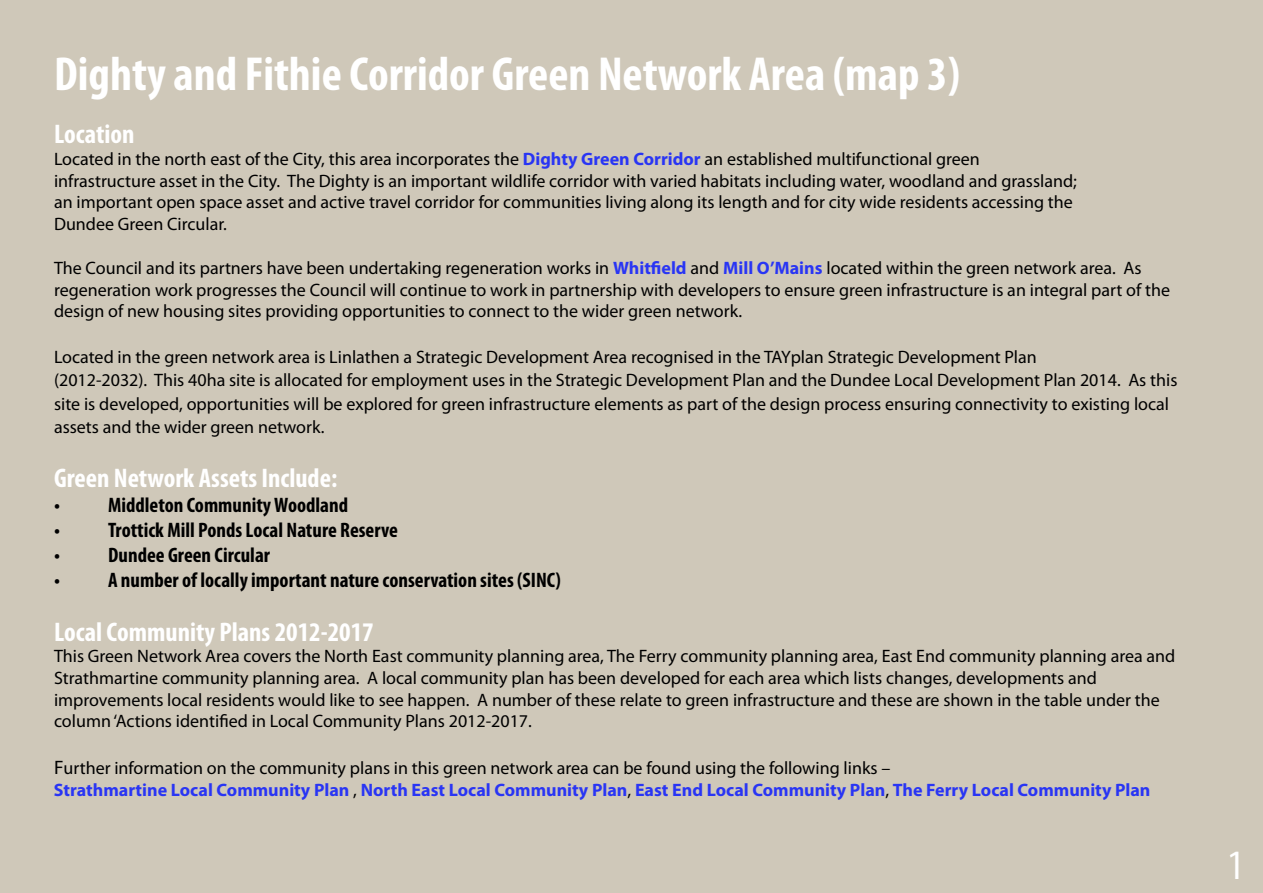
<style>
.page{position:relative;width:1263px;height:893px;background:#cfc8b9}
.page>*{position:absolute;margin:0;border:0;box-sizing:border-box;transform-origin:0 0}
.t1{font:700 condensed 48px "Myriad Pro";color:#fff}
.t2{font:condensed 42px "Myriad Pro";color:#fff}
.t3{font:700 condensed 27px "Myriad Pro";color:#fff}
.t4{font:700 condensed 21px "Myriad Pro";color:#000}
.t5{font:18px/21.6px "Myriad Pro";color:#000}
.t6{font:700 18px/21.6px "Myriad Pro";color:#2935f4}
.s1{font-weight:700;color:#2935f4}
.s2{font-weight:400;font-size:19.5px;color:#000}
.s3{font-weight:400;color:#000}
</style>
<div class="page">
<h1 class="t1" style="left:54px;top:44px;width:907px">Dighty and Fithie Corridor Green Network Area (map 3)</h1>
<h3 class="t3" style="left:54px;top:118px;width:82px">Location</h3>
<p class="t5" style="left:54px;top:148px;width:1024px">Located in the north east of the City, this area incorporates the <span class="s1">Dighty Green Corridor</span> an established multifunctional green infrastructure asset in the City. The Dighty is an important wildlife corridor with varied habitats including water, woodland and grassland; an important open space asset and active travel corridor for communities living along its length and for city wide residents accessing the Dundee Green Circular.</p>
<p class="t5" style="left:54px;top:257px;width:1118px">The Council and its partners have been undertaking regeneration works in <span class="s1">Whitfield</span> and <span class="s1">Mill O’Mains</span> located within the green network area. As regeneration work progresses the Council will continue to work in partnership with developers to ensure green infrastructure is an integral part of the design of new housing sites providing opportunities to connect to the wider green network.</p>
<p class="t5" style="left:54px;top:345px;width:1125px;line-height:23.4px">Located in the green network area is Linlathen a Strategic Development Area recognised in the TAYplan Strategic Development Plan<br>(2012-2032). This 40ha site is allocated for employment uses in the Strategic Development Plan and the Dundee Local Development Plan 2014. As this site is developed, opportunities will be explored for green infrastructure elements as part of the design process ensuring connectivity to existing local assets and the wider green network.</p>
<h3 class="t3" style="left:54px;top:461px;width:285px">Green Network Assets Include:</h3>
<p class="t4" style="left:54px;top:492px;width:296px">• Middleton Community Woodland</p>
<p class="t4" style="left:54px;top:517px;width:345px">• Trottick Mill Ponds Local Nature Reserve</p>
<p class="t4" style="left:54px;top:542px;width:217px">• Dundee Green Circular</p>
<p class="t4" style="left:54px;top:567px;width:508px">• A number of locally important nature conservation sites (SINC)</p>
<h3 class="t3" style="left:54px;top:615px;width:321px">Local Community Plans 2012-2017</h3>
<p class="t5" style="left:54px;top:645px;width:1123px">This Green Network Area covers the North East community planning area, The Ferry community planning area, East End community planning area and Strathmartine community planning area. A local community plan has been developed for each area which lists changes, developments and improvements local residents would like to see happen. A number of these relate to green infrastructure and these are shown in the table under the column ‘Actions identified in Local Community Plans 2012-2017.</p>
<p class="t6" style="left:54px;top:757px;width:1098px"><span class="s2">F</span><span class="s3">urther information on the community plans in this green network area can be found using the following links –<br></span>Strathmartine Local Community Plan <span class="s3">,</span> North East Local Community Plan<span class="s3">,</span> East End Local Community Plan<span class="s3">,</span> The Ferry Local Community Plan</p>
<h2 class="t2" style="left:1227px;top:839px;width:18px">1</h2>
</div>
